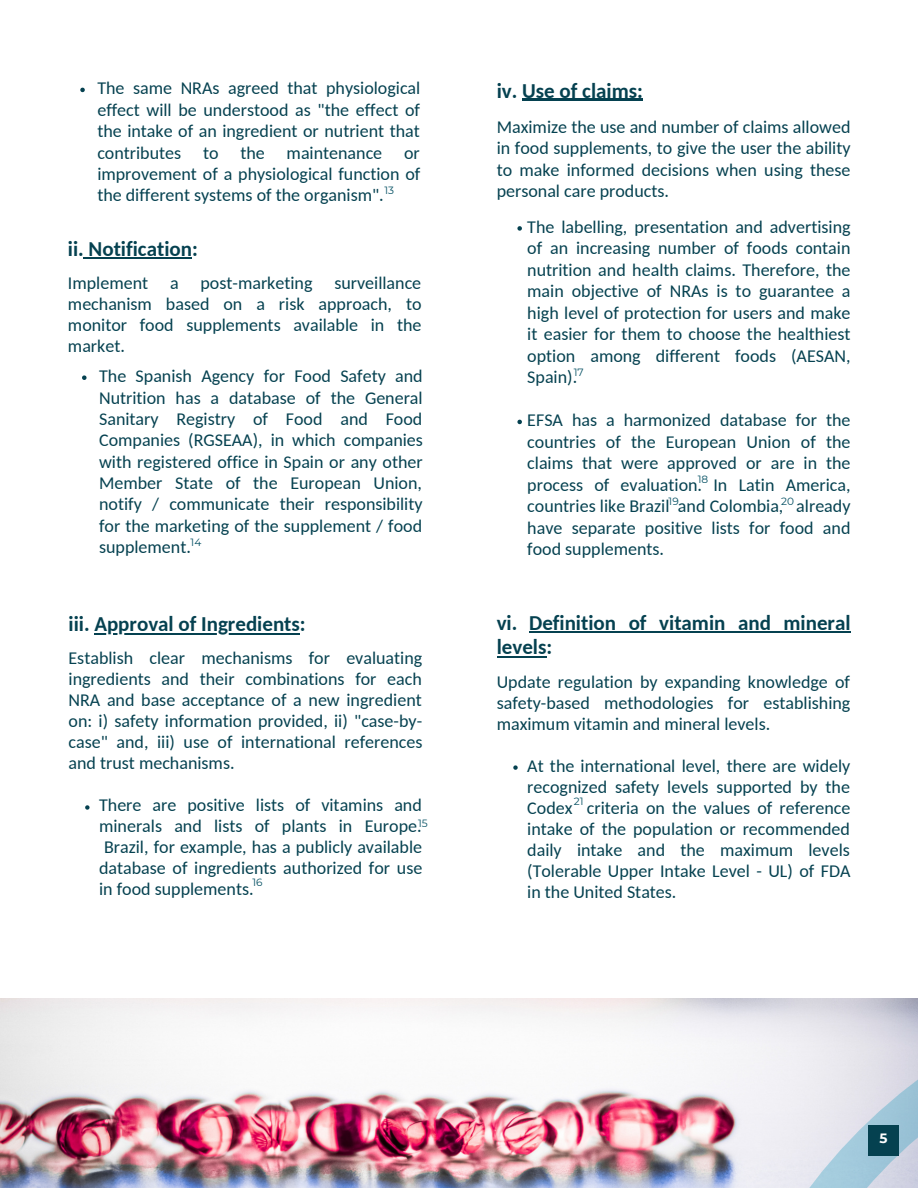
<style>
.page{position:relative;width:918px;height:1188px;background:#fff}
.page>*{position:absolute;margin:0;border:0;box-sizing:border-box;transform-origin:0 0}
.t1{font:700 21px/24.5px "Carlito";color:#054150}
.t2{font:18px/21px "Carlito";color:#054150;text-align:justify}
.t3{font:700 13.5px "Montserrat";color:#fff}
.t4{font:10.5px "Montserrat";color:#034f62}
</style>
<div class="page">
<img style="left:0;top:998px;width:629px;height:190px">
<svg style="left:629px;top:998px;width:289px;height:190px"></svg>
<div style="left:868px;top:1125px;width:31px;height:30px;background:#054150"></div>
<svg style="left:80px;top:88px;width:5px;height:4px"></svg>
<svg style="left:85px;top:805px;width:5px;height:5px"></svg>
<hr style="left:94px;top:633px;width:206px;height:2px;background:#054150">
<svg style="left:517px;top:226px;width:5px;height:5px"></svg>
<svg style="left:517px;top:420px;width:5px;height:4px"></svg>
<hr style="left:522px;top:99px;width:121px;height:2px;background:#054150">
<svg style="left:513px;top:765px;width:5px;height:5px"></svg>
<hr style="left:529px;top:632px;width:322px;height:1px;background:#054150">
<hr style="left:497px;top:656px;width:49px;height:2px;background:#054150">
<hr style="left:84px;top:258px;width:108px;height:1px;background:#054150">
<svg style="left:82px;top:375px;width:5px;height:5px"></svg>
<p class="t2" style="left:97px;top:79px;width:325px">The same NRAs agreed that physiological effect will be understood as "the effect of the intake of an ingredient or nutrient that contributes to the maintenance or improvement of a physiological function of the different systems of the organism".</p>
<p class="t4" style="left:384px;top:184px;width:11px">13</p>
<p class="t1" style="left:68px;top:238px;width:131px">ii. Notification:</p>
<p class="t2" style="left:68px;top:274px;width:355px">Implement a post-marketing surveillance mechanism based on a risk approach, to monitor food supplements available in the market.</p>
<p class="t2" style="left:99px;top:367px;width:325px">The Spanish Agency for Food Safety and Nutrition has a database of the General Sanitary Registry of Food and Food Companies (RGSEAA), in which companies with registered office in Spain or any other Member State of the European Union, notify / communicate their responsibility for the marketing of the supplement / food supplement.</p>
<p class="t4" style="left:191px;top:536px;width:12px">14</p>
<p class="t1" style="left:69px;top:614px;width:239px">iii. Approval of Ingredients:</p>
<p class="t2" style="left:69px;top:649px;width:355px">Establish clear mechanisms for evaluating ingredients and their combinations for each NRA and base acceptance of a new ingredient on: i) safety information provided, ii) "case-by&shy;case" and, iii) use of international references and trust mechanisms.</p>
<p class="t2" style="left:99px;top:796px;width:325px">There are positive lists of vitamins and minerals and lists of plants in Europe.<br>Brazil, for example, has a publicly available database of ingredients authorized for use in food supplements.</p>
<p class="t4" style="left:418px;top:817px;width:11px">15</p>
<p class="t4" style="left:252px;top:876px;width:12px">16</p>
<p class="t1" style="left:497px;top:80px;width:148px">iv. Use of claims:</p>
<p class="t2" style="left:497px;top:117px;width:355px;line-height:21.5px">Maximize the use and number of claims allowed in food supplements, to give the user the ability to make informed decisions when using these personal care products.</p>
<p class="t2" style="left:527px;top:218px;width:325px;line-height:21.5px">The labelling, presentation and advertising of an increasing number of foods contain nutrition and health claims. Therefore, the main objective of NRAs is to guarantee a high level of protection for users and make it easier for them to choose the healthiest option among different foods (AESAN, Spain).</p>
<p class="t2" style="left:527px;top:411px;width:325px;line-height:21.5px">EFSA has a harmonized database for the countries of the European Union of the claims that were approved or are in the process of evaluation. In Latin America, countries like Brazil and Colombia, already have separate positive lists for food and food supplements.</p>
<p class="t4" style="left:574px;top:365px;width:11px">17</p>
<p class="t4" style="left:698px;top:472px;width:12px">18</p>
<p class="t4" style="left:669px;top:494px;width:12px">19</p>
<p class="t4" style="left:781px;top:494px;width:14px">20</p>
<p class="t1" style="left:497px;top:612px;width:355px">vi. Definition of vitamin and mineral levels:</p>
<p class="t2" style="left:497px;top:673px;width:355px">Update regulation by expanding knowledge of safety-based methodologies for establishing maximum vitamin and mineral levels.</p>
<p class="t2" style="left:527px;top:757px;width:325px">At the international level, there are widely recognized safety levels supported by the Codex criteria on the values of reference intake of the population or recommended daily intake and the maximum levels (Tolerable Upper Intake Level - UL) of FDA in the United States.</p>
<p class="t4" style="left:574px;top:795px;width:11px">21</p>
<p class="t3" style="left:879px;top:1130px;width:10px">5</p>
</div>
